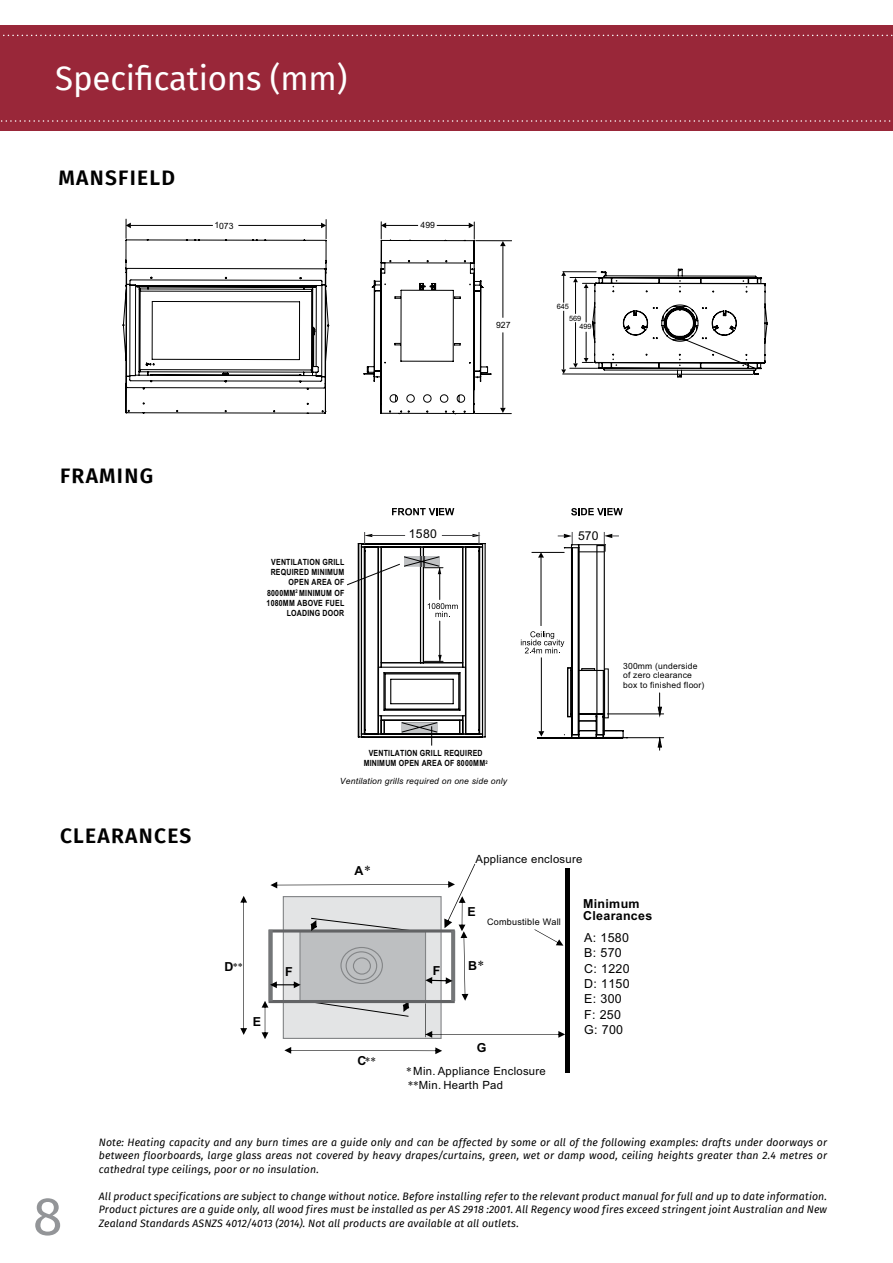
<style>
.page{position:relative;width:893px;height:1263px;background:#fff}
.page>*{position:absolute;margin:0;border:0;box-sizing:border-box;transform-origin:0 0}
.t1{font:54px "Fira Sans";color:#939598}
.t2{font:33px "Fira Sans";letter-spacing:-.005em;color:#fff}
.t3{font:600 21px "Fira Sans";letter-spacing:.06em;color:#000}
.t4{font:12.45px/15.5px "Arial";letter-spacing:.025em;color:#000}
.t5{font:700 12.45px/12.5px "Arial";letter-spacing:.025em;color:#000}
.t6{font:12.15px "Arial";letter-spacing:.025em;color:#000}
.t7{font:11.25px "Arial";letter-spacing:.025em;color:#000}
.t8{font:11.25px "Times New Roman";color:#000}
.t9{font:italic 10.5px/13.5px "Fira Sans";letter-spacing:.01em;color:#000;text-align:justify}
.t10{font:10.2px "Times New Roman";color:#000}
.t11{font:9px "Arial";letter-spacing:.025em;color:#000}
.t12{font:8.7px "Arial";letter-spacing:-.005em;color:#000}
.t13{font:700 8.55px/10.2px "Arial Narrow";letter-spacing:.025em;color:#000;text-align:right}
.t14{font:8.55px/9.8px "Arial";letter-spacing:.025em;color:#000}
.t15{font:italic 8.55px "Arial";letter-spacing:.025em;color:#000}
.t16{font:7.35px "Arial";letter-spacing:-.005em;color:#000}
.s1{font-family:"Times New Roman";font-weight:400;font-size:13.5px}
.s2{font-family:"Arial";font-weight:700;font-size:12.45px}
.s3{font-family:"Times New Roman"}
</style>
<div class="page">
<div style="left:0;top:26px;width:893px;height:105px;background:#992739"></div>
<svg style="left:1px;top:120px;width:890px;height:2px"></svg>
<svg style="left:3px;top:35px;width:890px;height:1px"></svg>
<hr style="left:476px;top:240px;width:36px;height:1px;background:#000">
<hr style="left:475px;top:413px;width:36px;height:1px;background:#000">
<svg style="left:123px;top:239px;width:368px;height:176px"></svg>
<svg style="left:126px;top:219px;width:5px;height:19px"></svg>
<svg style="left:381px;top:222px;width:5px;height:17px"></svg>
<svg style="left:321px;top:220px;width:6px;height:19px"></svg>
<hr style="left:130px;top:225px;width:83px;height:1px;background:#000">
<hr style="left:238px;top:225px;width:84px;height:1px;background:#000">
<svg style="left:469px;top:222px;width:6px;height:17px"></svg>
<svg style="left:500px;top:241px;width:6px;height:5px"></svg>
<svg style="left:500px;top:408px;width:6px;height:5px"></svg>
<hr style="left:437px;top:225px;width:33px;height:1px;background:#000">
<hr style="left:385px;top:225px;width:33px;height:1px;background:#000">
<hr style="left:503px;top:246px;width:1px;height:72px;background:#000">
<hr style="left:503px;top:332px;width:1px;height:76px;background:#000">
<svg style="left:561px;top:268px;width:207px;height:109px"></svg>
<hr style="left:563px;top:311px;width:1px;height:58px;background:#000">
<svg style="left:571px;top:508px;width:52px;height:7px"></svg>
<svg style="left:392px;top:508px;width:62px;height:7px"></svg>
<hr style="left:607px;top:714px;width:57px;height:1px;background:#000">
<hr style="left:627px;top:737px;width:37px;height:1px;background:#000">
<svg style="left:657px;top:693px;width:5px;height:23px"></svg>
<svg style="left:657px;top:738px;width:5px;height:12px"></svg>
<hr style="left:485px;top:543px;width:1px;height:194px;background:#000">
<svg style="left:521px;top:532px;width:108px;height:207px"></svg>
<svg style="left:347px;top:532px;width:138px;height:214px"></svg>
<hr style="left:565px;top:868px;width:4px;height:205px;background:#000">
<svg style="left:284px;top:1047px;width:158px;height:7px"></svg>
<svg style="left:240px;top:896px;width:7px;height:139px"></svg>
<svg style="left:262px;top:864px;width:303px;height:175px"></svg>
<h2 class="t2" style="left:55px;top:54px;width:294px">Specifications (mm)</h2>
<h3 class="t3" style="left:59px;top:160px;width:118px">MANSFIELD</h3>
<p class="t12" style="left:214px;top:219px;width:21px">1073</p>
<p class="t12" style="left:421px;top:219px;width:16px">499</p>
<p class="t12" style="left:496px;top:319px;width:16px">927</p>
<p class="t16" style="left:557px;top:301px;width:14px">645</p>
<p class="t16" style="left:569px;top:313px;width:14px">569</p>
<p class="t16" style="left:579px;top:322px;width:14px">499</p>
<h3 class="t3" style="left:60px;top:458px;width:95px">FRAMING</h3>
<h3 class="t3" style="left:60px;top:819px;width:133px">CLEARANCES</h3>
<p class="t13" style="left:267px;top:556px;width:79px">VENTILATION GRILL<br>REQUIRED MINIMUM<br>OPEN AREA OF<br>8000MM<sup>2</sup> MINIMUM OF<br>1080MM ABOVE FUEL<br>LOADING DOOR</p>
<p class="t6" style="left:409px;top:526px;width:30px">1580</p>
<p class="t6" style="left:578px;top:527px;width:22px">570</p>
<p class="t13" style="left:364px;top:748px;width:125px;text-align:center">VENTILATION GRILL REQUIRED<br>MINIMUM OPEN AREA OF 8000MM<sup>2</sup></p>
<p class="t15" style="left:340px;top:775px;width:169px">Ventilation grills required on one side only</p>
<p class="t14" style="left:623px;top:661px;width:83px">300mm (underside of zero clearance box to finished floor)</p>
<p class="t5" style="left:354px;top:865px;width:18px">A<span class="s1">*</span></p>
<p class="t7" style="left:475px;top:852px;width:108px">Appliance enclosure</p>
<p class="t5" style="left:468px;top:905px;width:10px">E</p>
<p class="t11" style="left:487px;top:915px;width:75px">Combustible Wall</p>
<p class="t10" style="left:224px;top:960px;width:20px"><span class="s2">D</span>**</p>
<p class="t5" style="left:468px;top:959px;width:17px">B<span class="s1">*</span></p>
<p class="t5" style="left:285px;top:966px;width:9px">F</p>
<p class="t5" style="left:433px;top:965px;width:9px">F</p>
<p class="t5" style="left:253px;top:1015px;width:10px">E</p>
<p class="t8" style="left:357px;top:1053px;width:20px"><span class="s2">C</span>**</p>
<p class="t5" style="left:477px;top:1041px;width:11px">G</p>
<p class="t7" style="left:406px;top:1064px;width:141px"><span class="s3">*</span>Min. Appliance Enclosure</p>
<p class="t7" style="left:408px;top:1077px;width:97px"><span class="s3">**</span>Min. Hearth Pad</p>
<p class="t5" style="left:583px;top:897px;width:71px">Minimum<br>Clearances</p>
<p class="t4" style="left:584px;top:930px;width:47px">A: 1580<br>B: 570<br>C: 1220<br>D: 1150<br>E: 300<br>F: 250<br>G: 700</p>
<h1 class="t1" style="left:33px;top:1175px;width:31px">8</h1>
<p class="t9" style="left:99px;top:1135px;width:730px">Note: Heating capacity and any burn times are a guide only and can be affected by some or all of the following examples: drafts under doorways or between floorboards, large glass areas not covered by heavy drapes/curtains, green, wet or damp wood, ceiling heights greater than 2.4 metres or cathedral type ceilings, poor or no insulation.</p>
<p class="t9" style="left:99px;top:1189px;width:730px">All product specifications are subject to change without notice. Before installing refer to the relevant product manual for full and up to date information.<br>Product pictures are a guide only, all wood fires must be installed as per AS 2918 :2001. All Regency wood fires exceed stringent joint Australian and New Zealand Standards ASNZS 4012/4013 (2014). Not all products are available at all outlets.</p>
</div>
